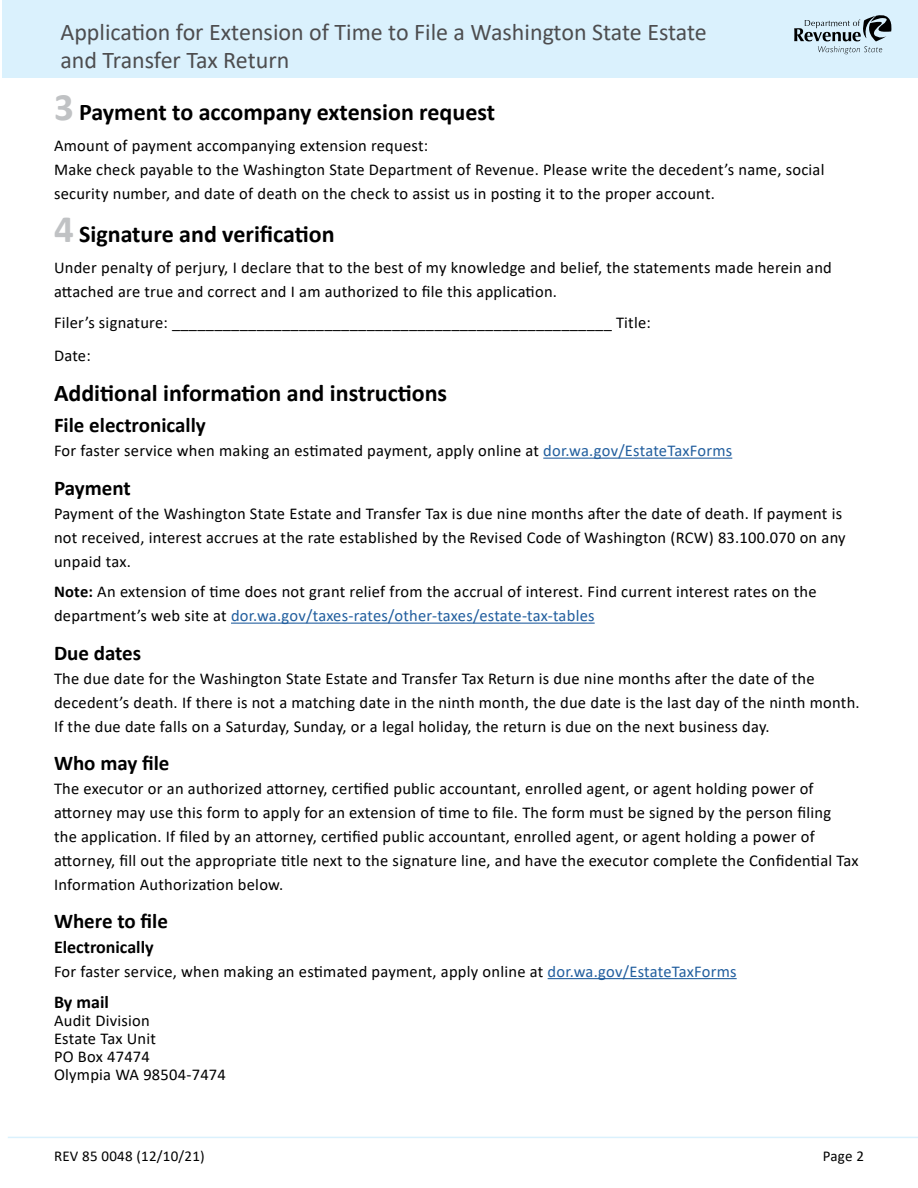
<style>
.page{position:relative;width:918px;height:1188px;background:#fff}
.page>*{position:absolute;margin:0;border:0;box-sizing:border-box;transform-origin:0 0}
.t1{font:700 24px "Calibri";color:#000}
.t2{font:24px/28.8px "Calibri";color:#4d4d4f}
.t3{font:700 21px "Calibri";color:#000}
.t4{font:700 18px "Calibri";color:#000}
.t5{font:16.5px/24px "Calibri";letter-spacing:.015em;color:#000}
.t6{font:15px "Calibri";letter-spacing:.015em;color:#000}
.s1{font-size:39px;color:#c0c2c4}
.s2{color:#215e9e}
.s3{font-weight:700}
</style>
<div class="page">
<div style="left:2px;top:0;width:916px;height:78px;background:#daf1fd"></div>
<svg style="left:794px;top:15px;width:98px;height:39px"></svg>
<hr style="left:8px;top:1137px;width:910px;height:1px;background:#daf1fd">
<hr style="left:543px;top:458px;width:189px;height:1px;background:#215e9e">
<hr style="left:231px;top:623px;width:364px;height:1px;background:#215e9e">
<hr style="left:548px;top:978px;width:189px;height:1px;background:#215e9e">
<h1 class="t2" style="left:60px;top:17px;width:648px">Application for Extension of Time to File a Washington State Estate and Transfer Tax Return</h1>
<h1 class="t1" style="left:54px;top:95px;width:443px"><span class="s1">3</span> Payment to accompany extension request</h1>
<p class="t5" style="left:54px;top:133px;width:772px">Amount of payment accompanying extension request:<br>Make check payable to the Washington State Department of Revenue. Please write the decedent’s name, social security number, and date of death on the check to assist us in posting it to the proper account.</p>
<h1 class="t1" style="left:54px;top:217px;width:282px"><span class="s1">4</span> Signature and verification</h1>
<p class="t5" style="left:54px;top:255px;width:779px">Under penalty of perjury, I declare that to the best of my knowledge and belief, the statements made herein and attached are true and correct and I am authorized to file this application.</p>
<p class="t5" style="left:54px;top:305px;width:599px;line-height:33.8px">Filer’s signature: ____________________________________________________ Title:<br>Date:</p>
<h1 class="t1" style="left:54px;top:376px;width:395px">Additional information and instructions</h1>
<p class="t3" style="left:54px;top:410px;width:153px">File electronically</p>
<p class="t5" style="left:54px;top:438px;width:680px">For faster service when making an estimated payment, apply online at <span class="s2">dor.wa.gov/EstateTaxForms</span></p>
<p class="t3" style="left:54px;top:473px;width:78px">Payment</p>
<p class="t5" style="left:54px;top:501px;width:793px">Payment of the Washington State Estate and Transfer Tax is due nine months after the date of death. If payment is not received, interest accrues at the rate established by the Revised Code of Washington (RCW) 83.100.070 on any unpaid tax.</p>
<p class="t5" style="left:54px;top:579px;width:764px"><span class="s3">Note:</span> An extension of time does not grant relief from the accrual of interest. Find current interest rates on the department’s web site at <span class="s2">dor.wa.gov/taxes-rates/other-taxes/estate-tax-tables</span></p>
<p class="t3" style="left:54px;top:638px;width:89px">Due dates</p>
<p class="t5" style="left:54px;top:666px;width:807px">The due date for the Washington State Estate and Transfer Tax Return is due nine months after the date of the decedent’s death. If there is not a matching date in the ninth month, the due date is the last day of the ninth month.<br>If the due date falls on a Saturday, Sunday, or a legal holiday, the return is due on the next business day.</p>
<p class="t3" style="left:54px;top:748px;width:117px">Who may file</p>
<p class="t5" style="left:54px;top:776px;width:806px">The executor or an authorized attorney, certified public accountant, enrolled agent, or agent holding power of attorney may use this form to apply for an extension of time to file. The form must be signed by the person filing<br>the application. If filed by an attorney, certified public accountant, enrolled agent, or agent holding a power of attorney, fill out the appropriate title next to the signature line, and have the executor complete the Confidential Tax Information Authorization below.</p>
<p class="t3" style="left:54px;top:906px;width:115px">Where to file</p>
<p class="t4" style="left:54px;top:934px;width:101px">Electronically</p>
<p class="t5" style="left:54px;top:959px;width:684px">For faster service, when making an estimated payment, apply online at <span class="s2">dor.wa.gov/EstateTaxForms</span></p>
<p class="t4" style="left:54px;top:990px;width:56px">By mail</p>
<p class="t5" style="left:54px;top:1011px;width:173px;line-height:18px">Audit Division<br>Estate Tax Unit<br>PO Box 47474<br>Olympia WA 98504-7474</p>
<p class="t6" style="left:54px;top:1145px;width:152px">REV 85 0048 (12/10/21)</p>
<p class="t6" style="left:823px;top:1145px;width:43px">Page 2</p>
</div>
